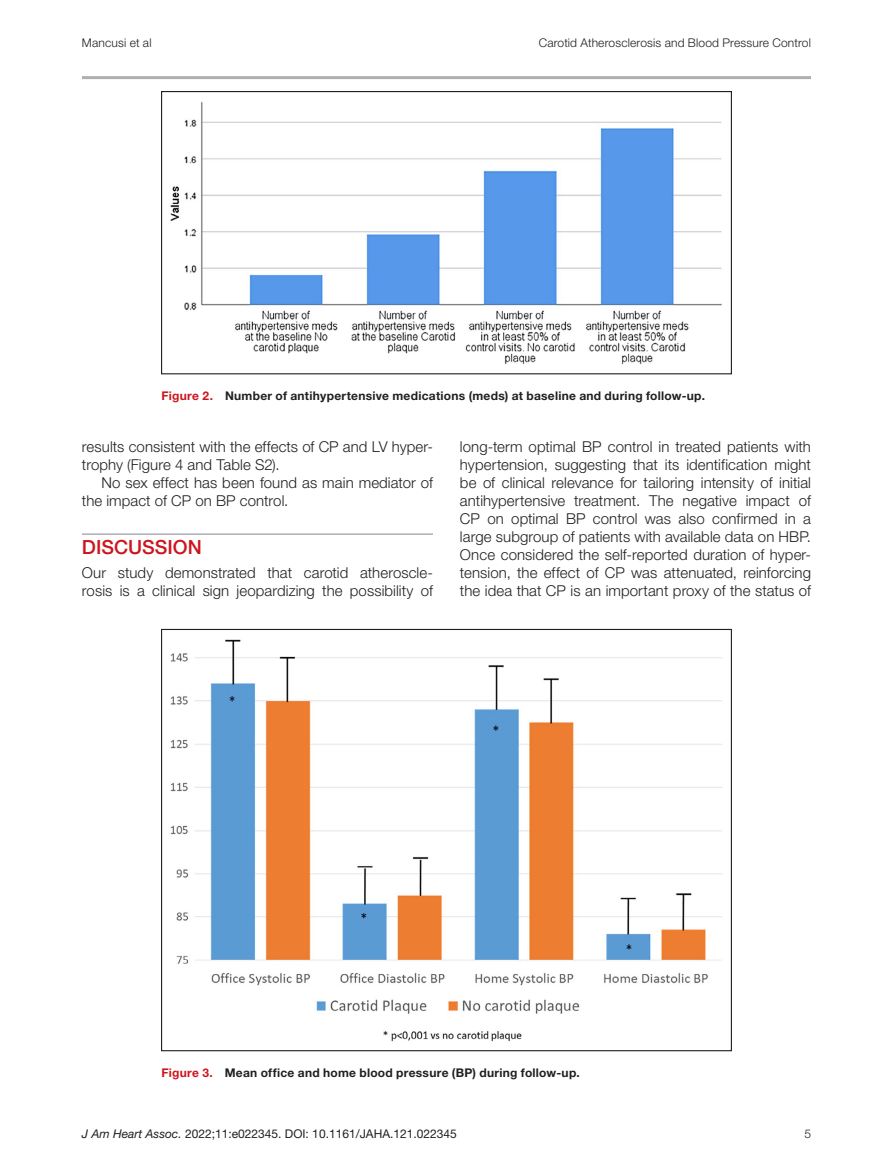
<style>
.page{position:relative;width:893px;height:1174px;background:#fff}
.page>*{position:absolute;margin:0;border:0;box-sizing:border-box;transform-origin:0 0}
.t1{font:500 19.5px "Helvetica Neue LT Std";color:#cd151d}
.t2{font:300 15px/18px "Helvetica Neue LT Std";letter-spacing:.005em;color:#231f20}
.t3{font:700 12px "Helvetica Neue LT Std";letter-spacing:.025em;color:#231f20}
.t4{font:12px "Helvetica Neue LT Std";color:#231f20}
.t5{font:300 12px "Helvetica Neue LT Std";letter-spacing:.015em;color:#231f20}
.s1{color:#cd151d}
.s2{font-style:italic}
</style>
<div class="page">
<hr style="left:82px;top:533px;width:351px;height:2px;background:#aeafb3">
<img style="left:170px;top:101px;width:552px;height:263px">
<div style="left:161px;top:91px;width:571px;height:283px;border:1px solid #231f20"></div>
<img style="left:170px;top:639px;width:552px;height:402px">
<hr style="left:82px;top:76px;width:729px;height:3px;background:#aeafb3">
<p class="t5" style="left:82px;top:35px;width:71px">Mancusi et al</p>
<p class="t5" style="left:539px;top:35px;width:274px">Carotid Atherosclerosis and Blood Pressure Control</p>
<p class="t3" style="left:162px;top:388px;width:545px"><span class="s1">Figure 2.</span> Number of antihypertensive medications (meds) at baseline and during follow-up.</p>
<p class="t2" style="left:82px;top:438px;width:352px">results consistent with the effects of CP and LV hyper&shy;trophy (Figure 4 and Table S2).</p>
<p class="t2" style="left:82px;top:474px;width:353px;text-indent:20px">No sex effect has been found as main mediator of the impact of CP on BP control.</p>
<h1 class="t1" style="left:82px;top:536px;width:121px">DISCUSSION</h1>
<p class="t2" style="left:82px;top:564px;width:352px">Our study demonstrated that carotid atheroscle&shy;rosis is a clinical sign jeopardizing the possibility of</p>
<p class="t2" style="left:460px;top:438px;width:353px;text-align:justify">long-term optimal BP control in treated patients with hypertension, suggesting that its identification might be of clinical relevance for tailoring intensity of initial antihypertensive treatment. The negative impact of CP on optimal BP control was also confirmed in a large subgroup of patients with available data on HBP.<br>Once considered the self-reported duration of hyper&shy;tension, the effect of CP was attenuated, reinforcing the idea that CP is an important proxy of the status of</p>
<p class="t3" style="left:162px;top:1064px;width:420px"><span class="s1">Figure 3.</span> Mean office and home blood pressure (BP) during follow-up.</p>
<p class="t4" style="left:82px;top:1126px;width:376px"><span class="s2">J Am Heart Assoc.</span> 2022;11:e022345. DOI: 10.1161/JAHA.121.022345</p>
<p class="t5" style="left:804px;top:1126px;width:8px">5</p>
</div>
